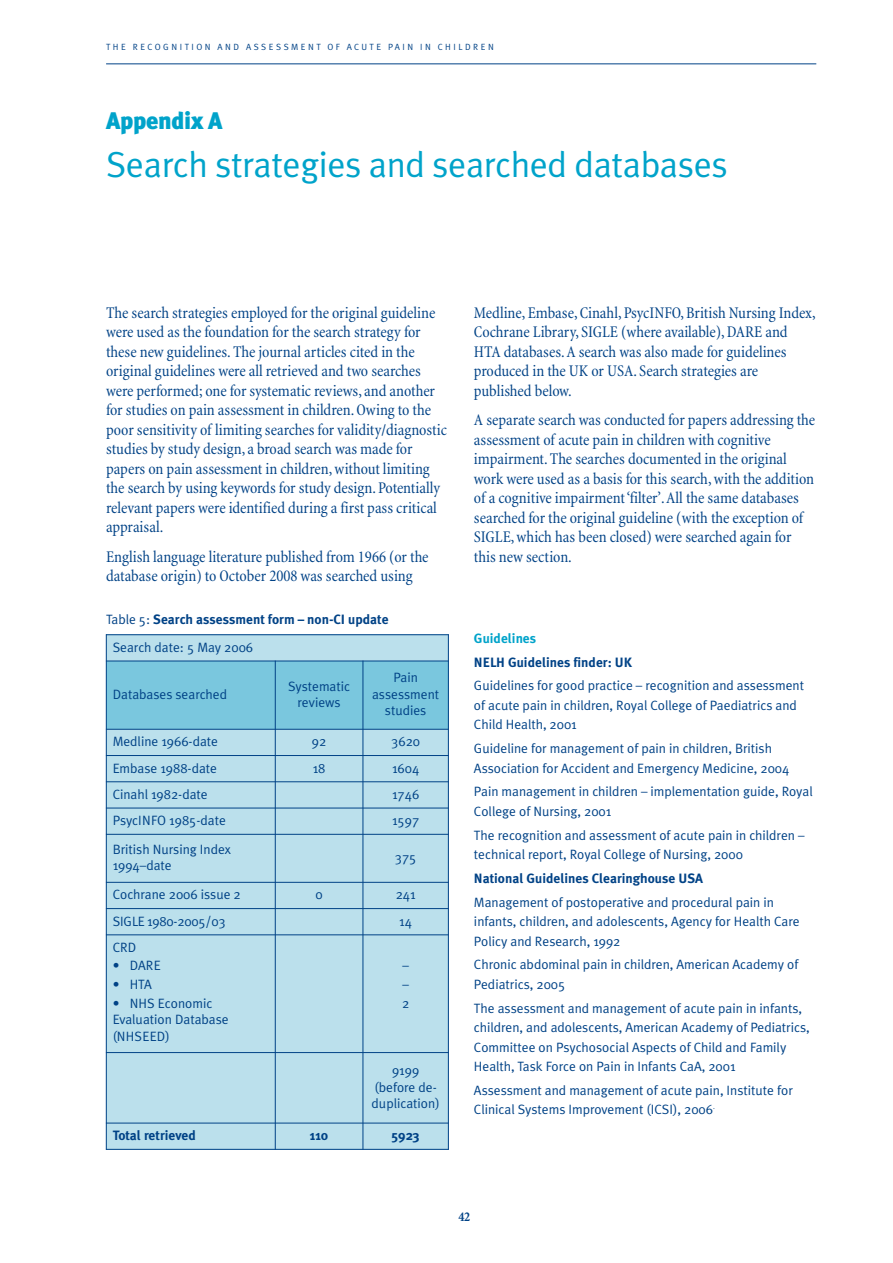
<style>
.page{position:relative;width:893px;height:1263px;background:#fff}
.page>*{position:absolute;margin:0;border:0;box-sizing:border-box;transform-origin:0 0}
.t1{font:36px "Meta Plus Normal";letter-spacing:-.01em;color:#00a3ca}
.t2{font:900 24px "Meta Plus";letter-spacing:-.01em;color:#00a3ca}
.t3{font:condensed 16.5px/19.5px "Minion";color:#004286}
.t4{font:13.5px/19.5px "Meta Plus Normal";color:#004286}
.t5{font:700 13.5px "Meta Plus";color:#004286}
.t6{font:700 13.5px "Meta Plus";color:#00a3ca}
.t7{font:700 condensed 13.5px "Minion";color:#004286}
.t8{font:9px "Meta Plus Normal";letter-spacing:.275em;color:#004286}
.s1{font-family:"Meta Plus Normal";font-weight:400}
</style>
<div class="page">
<hr style="left:106px;top:63px;width:710px;height:1px;background:#004286">
<div style="left:106px;top:634px;width:342px;height:27px;background:#bbe0ec"></div>
<div style="left:106px;top:661px;width:169px;height:68px;background:#7ac7de"></div>
<div style="left:275px;top:661px;width:88px;height:68px;background:#7ac7de"></div>
<div style="left:363px;top:661px;width:86px;height:68px;background:#7ac7de"></div>
<div style="left:106px;top:729px;width:169px;height:27px;background:#bbe0ec"></div>
<div style="left:275px;top:729px;width:88px;height:27px;background:#bbe0ec"></div>
<div style="left:363px;top:729px;width:86px;height:27px;background:#bbe0ec"></div>
<div style="left:106px;top:756px;width:169px;height:26px;background:#bbe0ec"></div>
<div style="left:275px;top:756px;width:88px;height:26px;background:#bbe0ec"></div>
<div style="left:363px;top:756px;width:86px;height:26px;background:#bbe0ec"></div>
<div style="left:106px;top:782px;width:169px;height:26px;background:#bbe0ec"></div>
<div style="left:275px;top:782px;width:174px;height:26px;background:#bbe0ec"></div>
<div style="left:106px;top:808px;width:169px;height:26px;background:#bbe0ec"></div>
<div style="left:275px;top:808px;width:174px;height:26px;background:#bbe0ec"></div>
<div style="left:106px;top:834px;width:169px;height:48px;background:#bbe0ec"></div>
<div style="left:275px;top:834px;width:174px;height:48px;background:#bbe0ec"></div>
<div style="left:106px;top:882px;width:169px;height:27px;background:#bbe0ec"></div>
<div style="left:275px;top:882px;width:88px;height:27px;background:#bbe0ec"></div>
<div style="left:363px;top:882px;width:86px;height:27px;background:#bbe0ec"></div>
<div style="left:106px;top:909px;width:169px;height:26px;background:#bbe0ec"></div>
<div style="left:275px;top:909px;width:174px;height:26px;background:#bbe0ec"></div>
<div style="left:106px;top:935px;width:169px;height:118px;background:#bbe0ec"></div>
<div style="left:275px;top:935px;width:174px;height:118px;background:#bbe0ec"></div>
<div style="left:106px;top:1053px;width:343px;height:70px;background:#bbe0ec"></div>
<div style="left:106px;top:1123px;width:169px;height:27px;background:#bbe0ec"></div>
<div style="left:275px;top:1123px;width:88px;height:27px;background:#bbe0ec"></div>
<div style="left:363px;top:1123px;width:86px;height:27px;background:#bbe0ec"></div>
<hr style="left:106px;top:634px;width:1px;height:516px;background:#004286">
<hr style="left:275px;top:661px;width:1px;height:489px;background:#004286">
<hr style="left:363px;top:661px;width:1px;height:489px;background:#004286">
<hr style="left:448px;top:634px;width:1px;height:516px;background:#004286">
<hr style="left:106px;top:634px;width:343px;height:1px;background:#004286">
<hr style="left:106px;top:661px;width:343px;height:1px;background:#004286">
<hr style="left:106px;top:729px;width:343px;height:1px;background:#004286">
<hr style="left:106px;top:755px;width:343px;height:1px;background:#004286">
<hr style="left:106px;top:781px;width:343px;height:1px;background:#004286">
<hr style="left:106px;top:808px;width:343px;height:1px;background:#004286">
<hr style="left:106px;top:834px;width:343px;height:1px;background:#004286">
<hr style="left:106px;top:882px;width:343px;height:1px;background:#004286">
<hr style="left:106px;top:908px;width:343px;height:1px;background:#004286">
<hr style="left:106px;top:934px;width:343px;height:1px;background:#004286">
<hr style="left:106px;top:1052px;width:343px;height:1px;background:#004286">
<hr style="left:106px;top:1123px;width:343px;height:1px;background:#004286">
<hr style="left:106px;top:1149px;width:343px;height:1px;background:#004286">
<p class="t8" style="left:106px;top:43px;width:389px">THE RECOGNITION AND ASSESSMENT OF ACUTE PAIN IN CHILDREN</p>
<h2 class="t2" style="left:106px;top:112px;width:118px">Appendix A</h2>
<h1 class="t1" style="left:106px;top:151px;width:623px">Search strategies and searched databases</h1>
<p class="t3" style="left:106px;top:304px;width:342px">The search strategies employed for the original guideline were used as the foundation for the search strategy for these new guidelines. The journal articles cited in the original guidelines were all retrieved and two searches were performed; one for systematic reviews, and another for studies on pain assessment in children. Owing to the poor sensitivity of limiting searches for validity/diagnostic studies by study design, a broad search was made for papers on pain assessment in children, without limiting the search by using keywords for study design. Potentially relevant papers were identified during a first pass critical appraisal.</p>
<p class="t3" style="left:106px;top:548px;width:324px">English language literature published from 1966 (or the database origin) to October 2008 was searched using</p>
<p class="t5" style="left:106px;top:614px;width:284px"><span class="s1">Table 5:</span> Search assessment form – non-CI update</p>
<p class="t4" style="left:113px;top:638px;width:142px">Search date: 5 May 2006</p>
<p class="t4" style="left:113px;top:686px;width:116px">Databases searched</p>
<p class="t4" style="left:288px;top:679px;width:64px;line-height:16.5px;text-align:center">Systematic reviews</p>
<p class="t4" style="left:372px;top:671px;width:69px;line-height:16.5px;text-align:center">Pain assessment studies</p>
<p class="t4" style="left:113px;top:733px;width:107px">Medline 1966-date</p>
<p class="t4" style="left:312px;top:733px;width:16px">92</p>
<p class="t4" style="left:391px;top:733px;width:30px">3620</p>
<p class="t4" style="left:113px;top:759px;width:106px">Embase 1988-date</p>
<p class="t4" style="left:313px;top:759px;width:14px">18</p>
<p class="t4" style="left:392px;top:759px;width:29px">1604</p>
<p class="t4" style="left:113px;top:785px;width:97px">Cinahl 1982-date</p>
<p class="t4" style="left:392px;top:785px;width:29px">1746</p>
<p class="t4" style="left:113px;top:812px;width:115px">PsycINFO 1985-date</p>
<p class="t4" style="left:392px;top:812px;width:29px">1597</p>
<p class="t4" style="left:113px;top:842px;width:120px;line-height:16.5px">British Nursing Index<br>1994–date</p>
<p class="t4" style="left:395px;top:849px;width:23px">375</p>
<p class="t4" style="left:113px;top:886px;width:130px">Cochrane 2006 issue 2</p>
<p class="t4" style="left:315px;top:886px;width:9px">0</p>
<p class="t4" style="left:396px;top:886px;width:21px">241</p>
<p class="t4" style="left:113px;top:912px;width:114px">SIGLE 1980-2005/03</p>
<p class="t4" style="left:399px;top:912px;width:14px">14</p>
<p class="t4" style="left:113px;top:938px;width:25px">CRD</p>
<p class="t4" style="left:113px;top:957px;width:50px">• DARE</p>
<p class="t4" style="left:113px;top:976px;width:41px">• HTA</p>
<p class="t4" style="left:113px;top:996px;width:118px;line-height:16.5px">• NHS Economic<br>Evaluation Database (NHSEED)</p>
<p class="t4" style="left:402px;top:957px;width:9px;line-height:18.6px;text-align:justify">– – 2</p>
<p class="t4" style="left:372px;top:1063px;width:70px;line-height:16.5px;text-align:center">9199 (before de&shy;duplication)</p>
<p class="t5" style="left:113px;top:1130px;width:85px">Total retrieved</p>
<p class="t5" style="left:310px;top:1130px;width:20px">110</p>
<p class="t5" style="left:391px;top:1130px;width:30px">5923</p>
<p class="t3" style="left:474px;top:304px;width:343px">Medline, Embase, Cinahl, PsycINFO, British Nursing Index, Cochrane Library, SIGLE (where available), DARE and HTA databases. A search was also made for guidelines produced in the UK or USA. Search strategies are published below.</p>
<p class="t3" style="left:474px;top:412px;width:343px">A separate search was conducted for papers addressing the assessment of acute pain in children with cognitive impairment. The searches documented in the original work were used as a basis for this search, with the addition of a cognitive impairment ‘filter’. All the same databases searched for the original guideline (with the exception of SIGLE, which has been closed) were searched again for this new section.</p>
<p class="t6" style="left:474px;top:633px;width:64px">Guidelines</p>
<p class="t5" style="left:474px;top:657px;width:160px">NELH Guidelines finder: UK</p>
<p class="t4" style="left:474px;top:677px;width:331px">Guidelines for good practice – recognition and assessment of acute pain in children, Royal College of Paediatrics and<br>Child Health, 2001</p>
<p class="t4" style="left:474px;top:740px;width:317px">Guideline for management of pain in children, British<br>Association for Accident and Emergency Medicine, 2004</p>
<p class="t4" style="left:474px;top:783px;width:340px">Pain management in children – implementation guide, Royal<br>College of Nursing, 2001</p>
<p class="t4" style="left:474px;top:826px;width:332px">The recognition and assessment of acute pain in children – technical report, Royal College of Nursing, 2000</p>
<p class="t5" style="left:474px;top:873px;width:231px">National Guidelines Clearinghouse USA</p>
<p class="t4" style="left:474px;top:893px;width:327px">Management of postoperative and procedural pain in infants, children, and adolescents, Agency for Health Care<br>Policy and Research, 1992</p>
<p class="t4" style="left:474px;top:956px;width:326px">Chronic abdominal pain in children, American Academy of<br>Pediatrics, 2005</p>
<p class="t4" style="left:474px;top:999px;width:337px">The assessment and management of acute pain in infants, children, and adolescents, American Academy of Pediatrics, Committee on Psychosocial Aspects of Child and Family Health, Task Force on Pain in Infants CaA, 2001</p>
<p class="t4" style="left:474px;top:1081px;width:320px">Assessment and management of acute pain, Institute for<br>Clinical Systems Improvement (ICSI), 2006<sup>.</sup></p>
<p class="t7" style="left:458px;top:1212px;width:13px">42</p>
</div>
